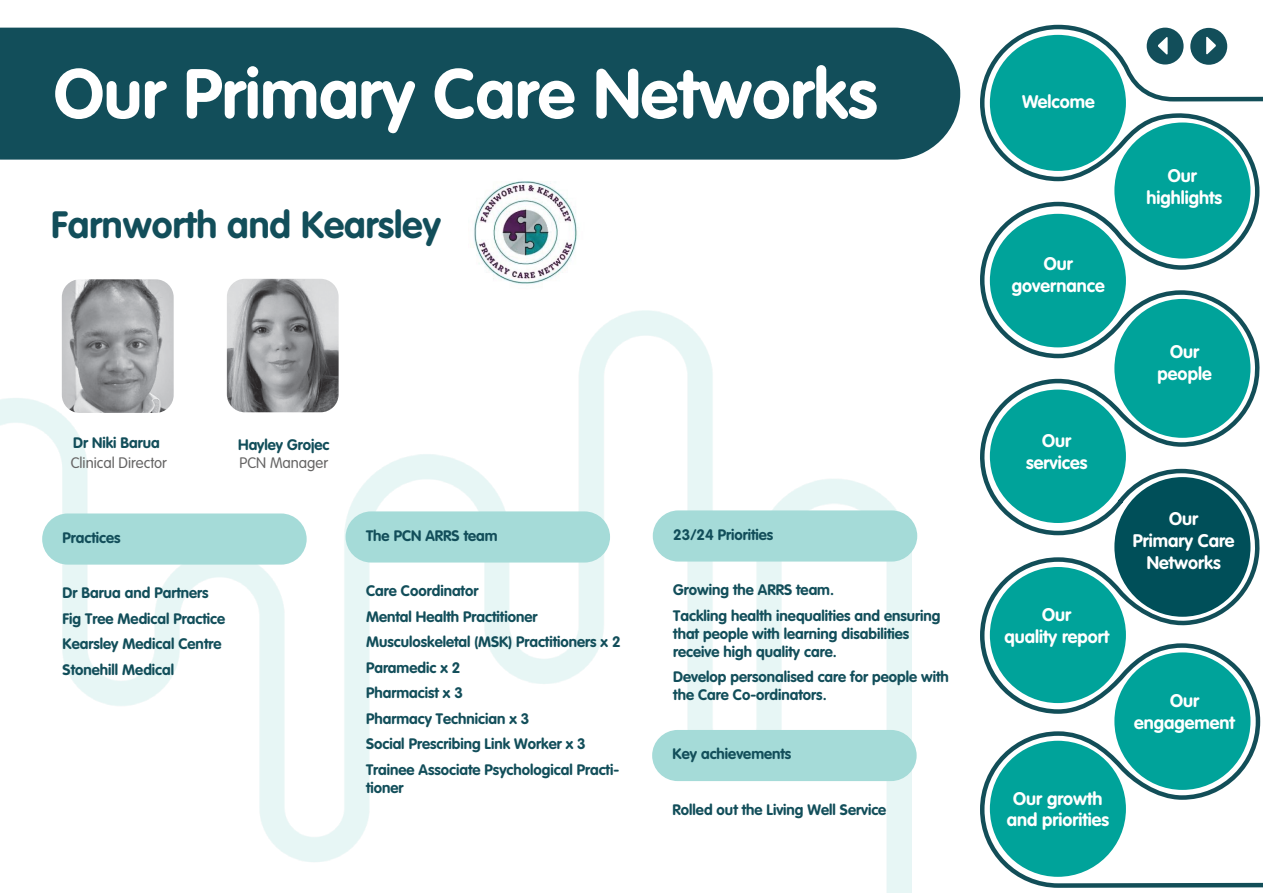
<style>
.page{position:relative;width:1263px;height:893px;background:#fff}
.page>*{position:absolute;margin:0;border:0;box-sizing:border-box;transform-origin:0 0}
.t1{font:700 69px "VAG Rounded LT Pro";color:#fff}
.t2{font:700 37.5px "VAG Rounded LT Pro";color:#124e5a}
.t3{font:700 18px/21.6px "VAG Rounded LT Pro";color:#fff;text-align:center}
.t4{font:700 15px/25.5px "VAG Rounded LT Pro";color:#124e5a}
.t5{font:300 15px "VAG Rounded LT Pro";color:#656464}
</style>
<div class="page">
<img style="left:0;top:310px;width:912px;height:582px">
<div style="left:0;top:28px;width:960px;height:132px;background:#124e5a"></div>
<div style="left:42px;top:513px;width:265px;height:52px;background:#a5dbd8;border-radius:26px"></div>
<div style="left:346px;top:511px;width:264px;height:52px;background:#a5dbd8;border-radius:26px"></div>
<div style="left:653px;top:510px;width:264px;height:52px;background:#a5dbd8;border-radius:26px"></div>
<div style="left:652px;top:730px;width:265px;height:51px;background:#a5dbd8;border-radius:26px"></div>
<svg style="left:980px;top:24px;width:283px;height:864px"></svg>
<div style="left:990px;top:35px;width:136px;height:136px;background:#00a39a;border-radius:50%"></div>
<div style="left:1114px;top:123px;width:136px;height:136px;background:#00a39a;border-radius:50%"></div>
<div style="left:990px;top:214px;width:136px;height:133px;background:#00a39a;border-radius:50%"></div>
<div style="left:1114px;top:299px;width:136px;height:139px;background:#00a39a;border-radius:50%"></div>
<div style="left:990px;top:390px;width:136px;height:133px;background:#00a39a;border-radius:50%"></div>
<div style="left:1114px;top:477px;width:136px;height:140px;background:#004f59;border-radius:50%"></div>
<div style="left:990px;top:567px;width:136px;height:136px;background:#00a39a;border-radius:50%"></div>
<div style="left:990px;top:741px;width:136px;height:136px;background:#00a39a;border-radius:50%"></div>
<div style="left:1114px;top:652px;width:136px;height:138px;background:#00a39a;border-radius:50%"></div>
<img style="left:62px;top:279px;width:112px;height:134px">
<img style="left:227px;top:279px;width:112px;height:133px">
<img style="left:473px;top:181px;width:105px;height:103px">
<div style="left:1190px;top:28px;width:37px;height:37px;background:#124e5a;border-radius:50%"></div>
<svg style="left:1206px;top:37px;width:10px;height:18px"></svg>
<div style="left:1147px;top:28px;width:36px;height:37px;background:#124e5a;border-radius:50%"></div>
<svg style="left:1158px;top:37px;width:9px;height:18px"></svg>
<h1 class="t1" style="left:54px;top:50px;width:825px">Our Primary Care Networks</h1>
<h2 class="t2" style="left:51px;top:201px;width:391px">Farnworth and Kearsley</h2>
<p class="t4" style="left:73px;top:430px;width:88px">Dr Niki Barua</p>
<p class="t5" style="left:71px;top:454px;width:98px">Clinical Director</p>
<p class="t4" style="left:238px;top:432px;width:93px">Hayley Grojec</p>
<p class="t5" style="left:240px;top:454px;width:90px">PCN Manager</p>
<p class="t4" style="left:63px;top:525px;width:60px">Practices</p>
<p class="t4" style="left:366px;top:523px;width:133px">The PCN ARRS team</p>
<p class="t4" style="left:673px;top:522px;width:102px">23/24 Priorities</p>
<p class="t4" style="left:63px;top:581px;width:164px">Dr Barua and Partners<br>Fig Tree Medical Practice<br>Kearsley Medical Centre<br>Stonehill Medical</p>
<p class="t4" style="left:366px;top:579px;width:256px">Care Coordinator<br>Mental Health Practitioner<br>Musculoskeletal (MSK) Practitioners x 2<br>Paramedic x 2<br>Pharmacist x 3<br>Pharmacy Technician x 3<br>Social Prescribing Link Worker x 3<br>Trainee Associate Psychological Practi-</p>
<p class="t4" style="left:366px;top:775px;width:39px">tioner</p>
<p class="t4" style="left:673px;top:578px;width:269px">Growing the ARRS team.<br>Tackling health inequalities and ensuring</p>
<p class="t4" style="left:673px;top:625px;width:238px;line-height:18px">that people with learning disabilities receive high quality care.</p>
<p class="t4" style="left:673px;top:668px;width:277px;line-height:18px">Develop personalised care for people with the Care Co-ordinators.</p>
<p class="t4" style="left:673px;top:741px;width:120px">Key achievements</p>
<p class="t4" style="left:673px;top:797px;width:215px">Rolled out the Living Well Service</p>
<p class="t3" style="left:1022px;top:91px;width:74px">Welcome</p>
<p class="t3" style="left:1012px;top:253px;width:94px">Our governance</p>
<p class="t3" style="left:1026px;top:430px;width:63px">Our services</p>
<p class="t3" style="left:1004px;top:604px;width:106px">Our<br>quality report</p>
<p class="t3" style="left:1007px;top:788px;width:104px">Our growth and priorities</p>
<p class="t3" style="left:1146px;top:165px;width:77px">Our highlights</p>
<p class="t3" style="left:1158px;top:341px;width:56px">Our people</p>
<p class="t3" style="left:1133px;top:509px;width:103px">Our<br>Primary Care<br>Networks</p>
<p class="t3" style="left:1134px;top:690px;width:102px">Our engagement</p>
</div>
